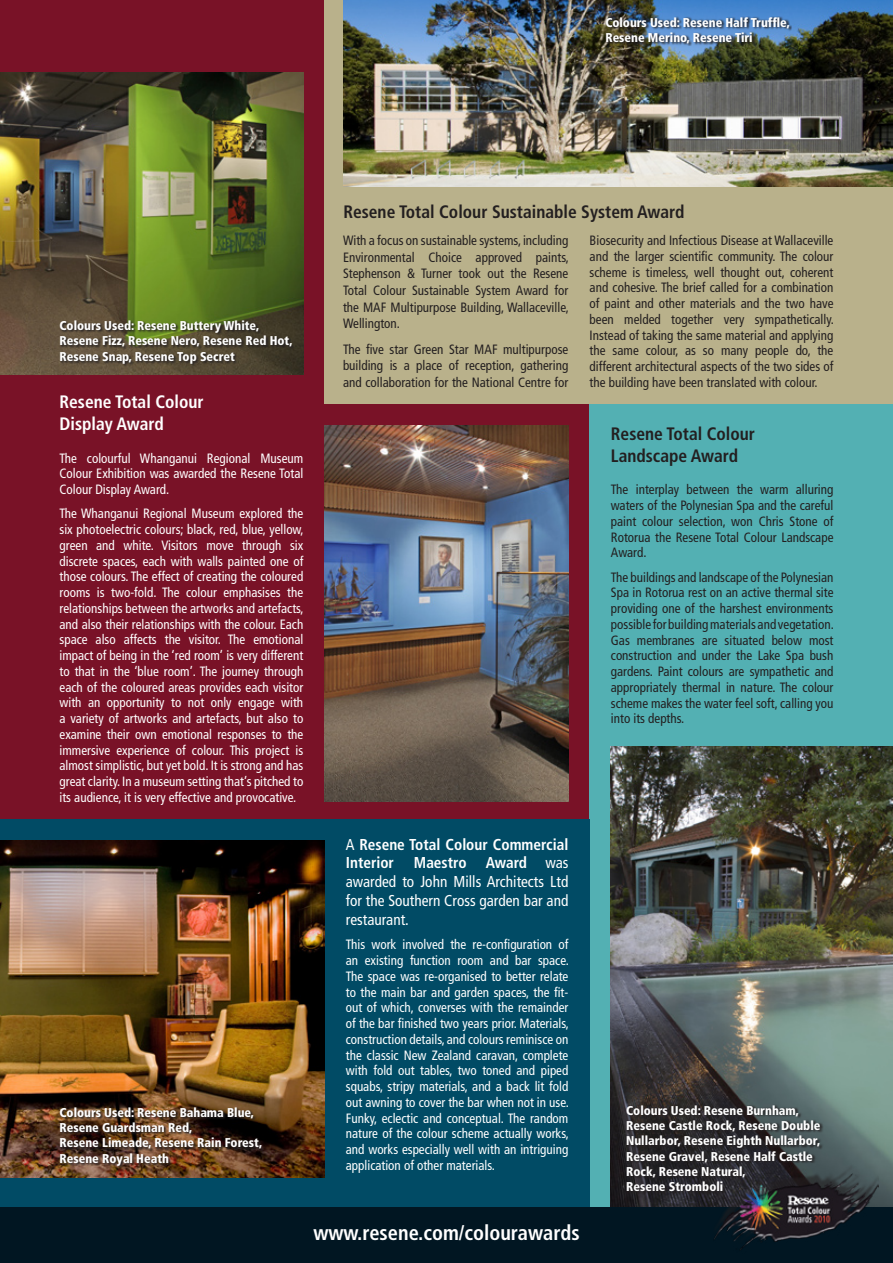
<style>
.page{position:relative;width:893px;height:1263px;background:#fff}
.page>*{position:absolute;margin:0;border:0;box-sizing:border-box;transform-origin:0 0}
.project{font:700 condensed 21px "Frutiger";color:#fff}
.project-2{font:700 condensed 18px/21.6px "Frutiger";color:#231f20}
.project-3{font:700 condensed 18px/21.6px "Frutiger";color:#fff}
.body{font:condensed 15.75px/18.9px "Frutiger";color:#fff;text-align:justify}
.body-2{font:700 condensed 15.75px/18.9px "Frutiger";color:#fff}
.body-3{font:condensed 13.5px/15.8px "Frutiger";color:#fff;text-align:justify}
.body-4{font:condensed 13.5px/15.8px "Frutiger";color:#231f20;text-align:justify}
.credits_black{font:900 condensed 12.75px/15.3px "Frutiger";color:#fff}
.credits_white{font:900 condensed 12.75px/15.3px "Frutiger";color:#fff}
.t1{font:700 condensed 12px "Frutiger";color:#fff}
.s1{font-weight:400}
.s2{font-weight:700}
</style>
<div class="page">
<div style="left:0;top:0;width:590px;height:834px;background:#791227"></div>
<img style="left:0;top:72px;width:303px;height:302px">
<div style="left:590px;top:397px;width:303px;height:838px;background:#53b0b3"></div>
<div style="left:325px;top:0;width:568px;height:404px;background:#b9b18b"></div>
<img style="left:343px;top:0;width:550px;height:186px">
<div style="left:0;top:820px;width:590px;height:396px;background:#014b65"></div>
<img style="left:0;top:840px;width:325px;height:338px">
<img style="left:611px;top:746px;width:282px;height:462px">
<img style="left:325px;top:425px;width:243px;height:376px">
<svg style="left:60px;top:320px;width:235px;height:46px;background:#4b462e"></svg>
<img style="left:60px;top:1107px;width:205px;height:61px">
<svg style="left:626px;top:1105px;width:197px;height:90px;background:#2c2c2f"></svg>
<img style="left:605px;top:16px;width:187px;height:30px">
<div style="left:0;top:1208px;width:893px;height:55px;background:#011622"></div>
<img style="left:713px;top:1159px;width:166px;height:91px">
<p class="credits_black" style="left:605px;top:15px;width:186px">Colours Used: Resene Half Truffle,<br>Resene Merino, Resene Tiri</p>
<p class="credits_white" style="left:60px;top:318px;width:235px">Colours Used: Resene Buttery White,<br>Resene Fizz, Resene Nero, Resene Red Hot,<br>Resene Snap, Resene Top Secret</p>
<p class="project-3" style="left:60px;top:391px;width:146px">Resene Total Colour<br>Display Award</p>
<p class="body-3" style="left:60px;top:450px;width:245px">The colourful Whanganui Regional Museum Colour Exhibition was awarded the Resene Total Colour Display Award.</p>
<p class="body-3" style="left:60px;top:506px;width:246px">The Whanganui Regional Museum explored the six photoelectric colours; black, red, blue, yellow, green and white. Visitors move through six discrete spaces, each with walls painted one of those colours. The effect of creating the coloured rooms is two-fold. The colour emphasises the relationships between the artworks and artefacts, and also their relationships with the colour. Each space also affects the visitor. The emotional impact of being in the ‘red room’ is very different to that in the ‘blue room’. The journey through each of the coloured areas provides each visitor with an opportunity to not only engage with a variety of artworks and artefacts, but also to examine their own emotional responses to the immersive experience of colour. This project is almost simplistic, but yet bold. It is strong and has great clarity. In a museum setting that’s pitched to its audience, it is very effective and provocative.</p>
<p class="project-2" style="left:343px;top:201px;width:343px">Resene Total Colour Sustainable System Award</p>
<p class="body-4" style="left:343px;top:232px;width:227px;line-height:16.6px">With a focus on sustainable systems, including Environmental Choice approved paints, Stephenson &amp; Turner took out the Resene Total Colour Sustainable System Award for the MAF Multipurpose Building, Wallaceville, Wellington.</p>
<p class="body-4" style="left:343px;top:341px;width:227px;line-height:16.6px">The five star Green Star MAF multipurpose building is a place of reception, gathering and collaboration for the National Centre for</p>
<p class="body-4" style="left:590px;top:233px;width:246px">Biosecurity and Infectious Disease at Wallaceville and the larger scientific community. The colour scheme is timeless, well thought out, coherent and cohesive. The brief called for a combination of paint and other materials and the two have been melded together very sympathetically.<br>Instead of taking the same material and applying the same colour, as so many people do, the different architectural aspects of the two sides of the building have been translated with colour.</p>
<p class="project-2" style="left:611px;top:423px;width:146px">Resene Total Colour<br>Landscape Award</p>
<p class="body-4" style="left:611px;top:482px;width:224px">The interplay between the warm alluring waters of the Polynesian Spa and the careful paint colour selection, won Chris Stone of Rotorua the Resene Total Colour Landscape Award.</p>
<p class="body-4" style="left:611px;top:569px;width:225px">The buildings and landscape of the Polynesian Spa in Rotorua rest on an active thermal site providing one of the harshest environments possible for building materials and vegetation.<br>Gas membranes are situated below most construction and under the Lake Spa bush gardens. Paint colours are sympathetic and appropriately thermal in nature. The colour scheme makes the water feel soft, calling you into its depths.</p>
<p class="body-2" style="left:346px;top:835px;width:224px"><span class="s1">A</span> Resene Total Colour Commercial<br>Interior</p>
<p class="body" style="left:346px;top:854px;width:224px;text-indent:68px"><span class="s2">Maestro Award</span> was awarded to John Mills Architects Ltd for the Southern Cross garden bar and restaurant.</p>
<p class="body-3" style="left:346px;top:937px;width:225px">This work involved the re-configuration of an existing function room and bar space.<br>The space was re-organised to better relate to the main bar and garden spaces, the fit&shy;out of which, converses with the remainder of the bar finished two years prior. Materials, construction details, and colours reminisce on the classic New Zealand caravan, complete with fold out tables, two toned and piped squabs, stripy materials, and a back lit fold out awning to cover the bar when not in use.<br>Funky, eclectic and conceptual. The random nature of the colour scheme actually works, and works especially well with an intriguing application of other materials.</p>
<p class="credits_white" style="left:60px;top:1105px;width:204px">Colours Used: Resene Bahama Blue,<br>Resene Guardsman Red,<br>Resene Limeade, Resene Rain Forest,<br>Resene Royal Heath</p>
<p class="credits_black" style="left:626px;top:1102px;width:196px">Colours Used: Resene Burnham,<br>Resene Castle Rock, Resene Double<br>Nullarbor, Resene Eighth Nullarbor,<br>Resene Gravel, Resene Half Castle<br>Rock, Resene Natural,<br>Resene Stromboli</p>
<p class="t1" style="left:443px;top:1220px;width:8px">1</p>
<p class="project" style="left:313px;top:1220px;width:268px">www.resene.com/colourawards</p>
</div>
